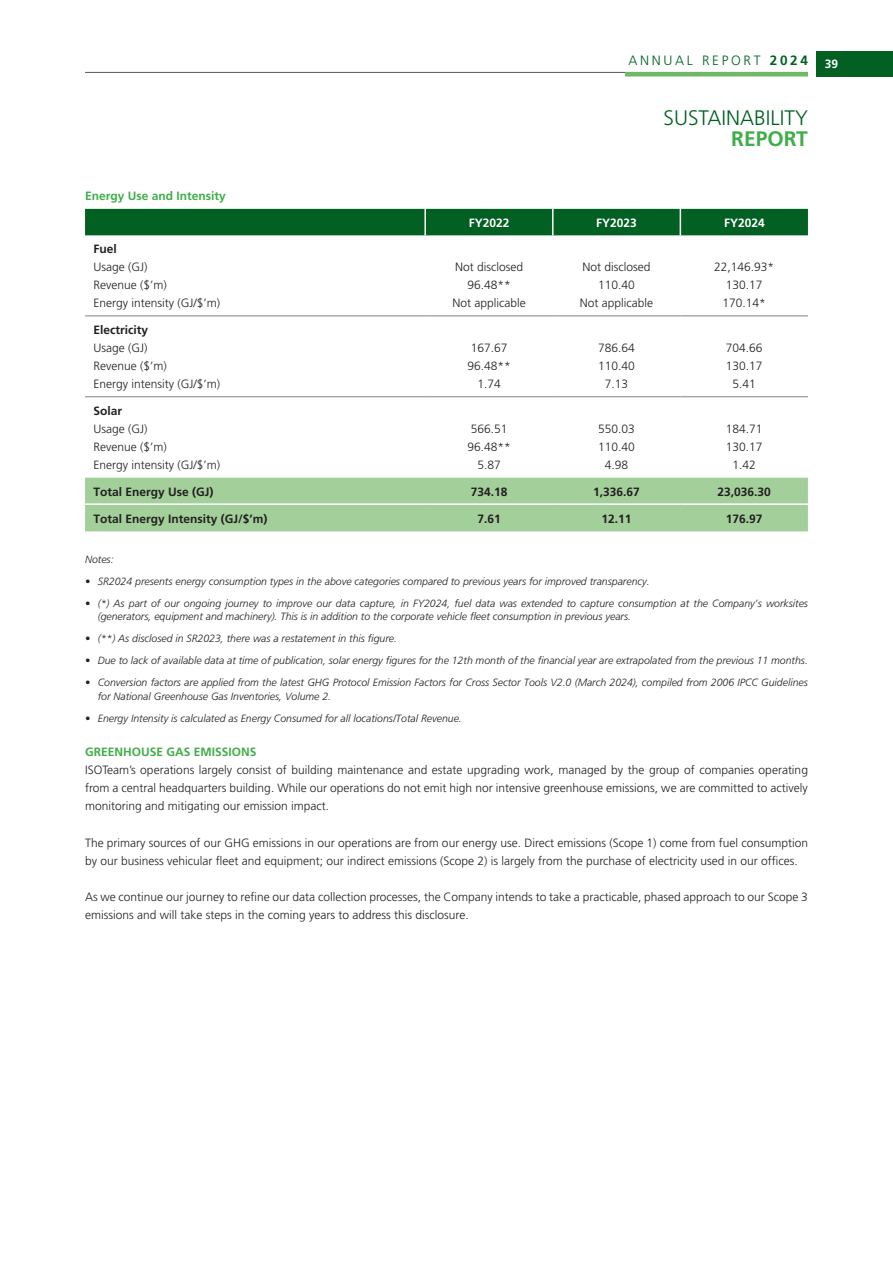
<style>
.page{position:relative;width:893px;height:1263px;background:#fff}
.page>*{position:absolute;margin:0;border:0;box-sizing:border-box;transform-origin:0 0}
.t1{font:300 21px "Frutiger LT Std";color:#026022}
.t2{font:700 21px "Frutiger LT Std";color:#40ae49}
.t3{font:300 13.5px "Frutiger LT Std";letter-spacing:.2em;color:#026022}
.t4{font:300 12px/18px "Frutiger LT Std";color:#231f20}
.t5{font:700 12px "Frutiger LT Std";color:#231f20}
.t6{font:700 12px "Frutiger LT Std";color:#40ae49}
.t7{font:700 12px "Frutiger LT Std";color:#fff}
.t8{font:italic 300 10.5px/13.5px "Frutiger LT Std";color:#231f20}
.s1{font-weight:700}
</style>
<div class="page">
<div style="left:85px;top:478px;width:723px;height:53px;background:#a3cf9a"></div>
<div style="left:85px;top:209px;width:723px;height:26px;background:#026022"></div>
<hr style="left:85px;top:503px;width:340px;height:2px;background:#fff">
<hr style="left:425px;top:503px;width:128px;height:2px;background:#fff">
<hr style="left:553px;top:503px;width:127px;height:2px;background:#fff">
<hr style="left:680px;top:503px;width:128px;height:2px;background:#fff">
<hr style="left:85px;top:315px;width:340px;height:1px;background:#808285">
<hr style="left:425px;top:315px;width:128px;height:1px;background:#808285">
<hr style="left:553px;top:315px;width:127px;height:1px;background:#808285">
<hr style="left:680px;top:315px;width:128px;height:1px;background:#808285">
<hr style="left:85px;top:396px;width:340px;height:1px;background:#808285">
<hr style="left:425px;top:396px;width:128px;height:1px;background:#808285">
<hr style="left:553px;top:396px;width:127px;height:1px;background:#808285">
<hr style="left:680px;top:396px;width:128px;height:1px;background:#808285">
<div style="left:816px;top:51px;width:77px;height:26px;background:#026022"></div>
<hr style="left:85px;top:72px;width:723px;height:1px;background:#57585a">
<div style="left:625px;top:72px;width:183px;height:5px;background:#6eba66"></div>
<p class="t3" style="left:628px;top:53px;width:181px">ANNUAL REPORT <span class="s1">2024</span></p>
<p class="t7" style="left:825px;top:57px;width:15px">39</p>
<p class="t6" style="left:85px;top:189px;width:142px">Energy Use and Intensity</p>
<h1 class="t1" style="left:663px;top:106px;width:146px">SUSTAINABILITY</h1>
<h1 class="t2" style="left:731px;top:126px;width:78px">REPORT</h1>
<p class="t7" style="left:469px;top:216px;width:42px">FY2022</p>
<p class="t7" style="left:596px;top:216px;width:42px">FY2023</p>
<p class="t7" style="left:724px;top:216px;width:42px">FY2024</p>
<p class="t5" style="left:94px;top:242px;width:25px">Fuel</p>
<p class="t4" style="left:94px;top:258px;width:56px">Usage (GJ)</p>
<p class="t4" style="left:455px;top:258px;width:70px">Not disclosed</p>
<p class="t4" style="left:583px;top:258px;width:70px">Not disclosed</p>
<p class="t4" style="left:714px;top:258px;width:62px">22,146.93*</p>
<p class="t4" style="left:94px;top:276px;width:75px">Revenue ($’m)</p>
<p class="t4" style="left:467px;top:276px;width:45px">96.48**</p>
<p class="t4" style="left:598px;top:276px;width:38px">110.40</p>
<p class="t4" style="left:726px;top:276px;width:38px">130.17</p>
<p class="t4" style="left:94px;top:294px;width:128px">Energy intensity (GJ/$’m)</p>
<p class="t4" style="left:452px;top:294px;width:75px">Not applicable</p>
<p class="t4" style="left:580px;top:294px;width:75px">Not applicable</p>
<p class="t4" style="left:722px;top:294px;width:45px">170.14*</p>
<p class="t5" style="left:94px;top:323px;width:56px">Electricity</p>
<p class="t4" style="left:94px;top:339px;width:56px">Usage (GJ)</p>
<p class="t4" style="left:471px;top:339px;width:38px">167.67</p>
<p class="t4" style="left:598px;top:339px;width:38px">786.64</p>
<p class="t4" style="left:726px;top:339px;width:38px">704.66</p>
<p class="t4" style="left:94px;top:357px;width:75px">Revenue ($’m)</p>
<p class="t4" style="left:467px;top:357px;width:45px">96.48**</p>
<p class="t4" style="left:598px;top:357px;width:38px">110.40</p>
<p class="t4" style="left:726px;top:357px;width:38px">130.17</p>
<p class="t4" style="left:94px;top:375px;width:128px">Energy intensity (GJ/$’m)</p>
<p class="t4" style="left:477px;top:375px;width:25px">1.74</p>
<p class="t4" style="left:605px;top:375px;width:25px">7.13</p>
<p class="t4" style="left:732px;top:375px;width:25px">5.41</p>
<p class="t5" style="left:94px;top:404px;width:30px">Solar</p>
<p class="t4" style="left:94px;top:420px;width:56px">Usage (GJ)</p>
<p class="t4" style="left:471px;top:420px;width:38px">566.51</p>
<p class="t4" style="left:598px;top:420px;width:38px">550.03</p>
<p class="t4" style="left:726px;top:420px;width:38px">184.71</p>
<p class="t4" style="left:94px;top:438px;width:75px">Revenue ($’m)</p>
<p class="t4" style="left:467px;top:438px;width:45px">96.48**</p>
<p class="t4" style="left:598px;top:438px;width:38px">110.40</p>
<p class="t4" style="left:726px;top:438px;width:38px">130.17</p>
<p class="t4" style="left:94px;top:456px;width:128px">Energy intensity (GJ/$’m)</p>
<p class="t4" style="left:477px;top:456px;width:25px">5.87</p>
<p class="t4" style="left:605px;top:456px;width:25px">4.98</p>
<p class="t4" style="left:732px;top:456px;width:25px">1.42</p>
<p class="t5" style="left:94px;top:484px;width:122px">Total Energy Use (GJ)</p>
<p class="t5" style="left:471px;top:484px;width:38px">734.18</p>
<p class="t5" style="left:593px;top:484px;width:48px">1,336.67</p>
<p class="t5" style="left:717px;top:484px;width:55px">23,036.30</p>
<p class="t5" style="left:94px;top:512px;width:176px">Total Energy Intensity (GJ/$’m)</p>
<p class="t5" style="left:477px;top:512px;width:25px">7.61</p>
<p class="t5" style="left:602px;top:512px;width:32px">12.11</p>
<p class="t5" style="left:726px;top:512px;width:38px">176.97</p>
<p class="t8" style="left:85px;top:553px;width:30px">Notes:</p>
<p class="t8" style="left:85px;top:575px;width:566px">• SR2024 presents energy consumption types in the above categories compared to previous years for improved transparency.</p>
<p class="t8" style="left:98px;top:597px;width:712px;text-indent:-13px">• (*) As part of our ongoing journey to improve our data capture, in FY2024, fuel data was extended to capture consumption at the Company’s worksites (generators, equipment and machinery). This is in addition to the corporate vehicle fleet consumption in previous years.</p>
<p class="t8" style="left:85px;top:632px;width:314px">• (**) As disclosed in SR2023, there was a restatement in this figure.</p>
<p class="t8" style="left:85px;top:654px;width:724px">• Due to lack of available data at time of publication, solar energy figures for the 12th month of the financial year are extrapolated from the previous 11 months.</p>
<p class="t8" style="left:98px;top:676px;width:712px;text-indent:-13px">• Conversion factors are applied from the latest GHG Protocol Emission Factors for Cross Sector Tools V2.0 (March 2024), compiled from 2006 IPCC Guidelines for National Greenhouse Gas Inventories, Volume 2.</p>
<p class="t8" style="left:85px;top:712px;width:378px">• Energy Intensity is calculated as Energy Consumed for all locations/Total Revenue.</p>
<p class="t6" style="left:85px;top:745px;width:173px">GREENHOUSE GAS EMISSIONS</p>
<p class="t4" style="left:85px;top:761px;width:724px;text-align:justify">ISOTeam’s operations largely consist of building maintenance and estate upgrading work, managed by the group of companies operating from a central headquarters building. While our operations do not emit high nor intensive greenhouse emissions, we are committed to actively monitoring and mitigating our emission impact.</p>
<p class="t4" style="left:85px;top:833px;width:724px">The primary sources of our GHG emissions in our operations are from our energy use. Direct emissions (Scope 1) come from fuel consumption by our business vehicular fleet and equipment; our indirect emissions (Scope 2) is largely from the purchase of electricity used in our offices.</p>
<p class="t4" style="left:85px;top:887px;width:724px">As we continue our journey to refine our data collection processes, the Company intends to take a practicable, phased approach to our Scope 3 emissions and will take steps in the coming years to address this disclosure.</p>
</div>
